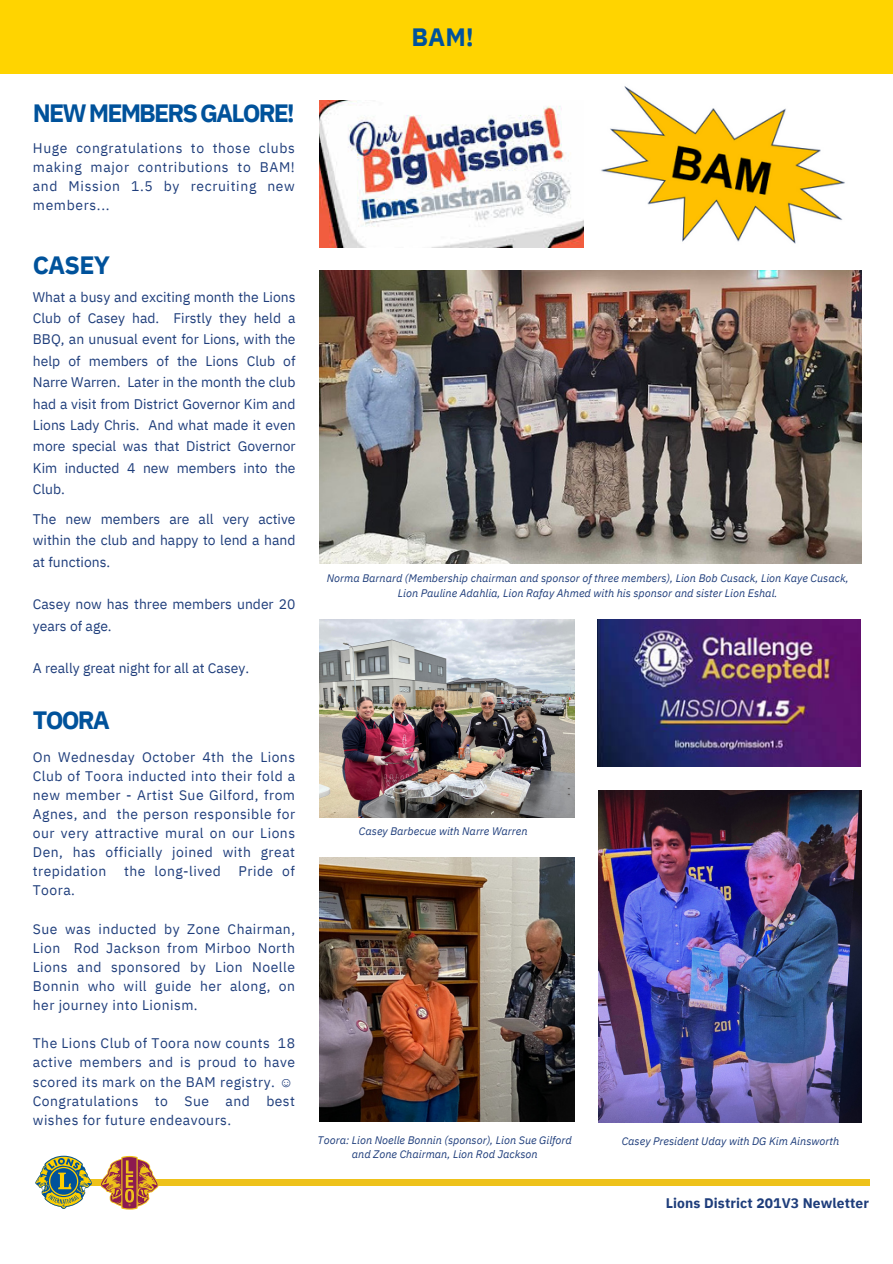
<style>
.page{position:relative;width:893px;height:1264px;background:#fff}
.page>*{position:absolute;margin:0;border:0;box-sizing:border-box;transform-origin:0 0}
.t1{font:700 25.05px "IBM Plex Sans";letter-spacing:-.075em;color:#00529b}
.t2{font:13.95px/19px "IBM Plex Sans";letter-spacing:.035em;color:#1e3d7b;text-align:justify}
.t3{font:13.95px/21.3px "IBM Plex Sans";color:#1e3d7b}
.t4{font:700 13.8px "IBM Plex Sans";letter-spacing:.01em;color:#1e3d7b}
.t5{font:italic 10.95px/14.5px "IBM Plex Sans";color:#1e3d7b;text-align:center}
.s1{font-family:"Liberation Serif"}
</style>
<div class="page">
<div style="left:41px;top:1179px;width:828px;height:6px;background:#eec21a"></div>
<svg style="left:35px;top:1155px;width:57px;height:53px"></svg>
<svg style="left:100px;top:1155px;width:59px;height:54px"></svg>
<div style="left:0;top:0;width:892px;height:74px;background:#ffd400"></div>
<img style="left:319px;top:271px;width:542px;height:292px">
<img style="left:598px;top:790px;width:263px;height:332px">
<img style="left:319px;top:619px;width:255px;height:198px">
<img style="left:601px;top:86px;width:244px;height:158px">
<img style="left:319px;top:857px;width:255px;height:264px">
<img style="left:597px;top:619px;width:263px;height:147px">
<img style="left:319px;top:100px;width:264px;height:148px">
<p class="t1" style="left:411px;top:20px;width:64px">BAM!</p>
<p class="t1" style="left:33px;top:97px;width:263px">NEW MEMBERS GALORE!</p>
<p class="t2" style="left:33px;top:138px;width:263px">Huge congratulations to those clubs making major contributions to BAM! and Mission 1.5 by recruiting new members...</p>
<p class="t1" style="left:33px;top:248px;width:79px">CASEY</p>
<p class="t2" style="left:33px;top:286px;width:264px;line-height:21.3px">What a busy and exciting month the Lions Club of Casey had. Firstly they held a BBQ, an unusual event for Lions, with the help of members of the Lions Club of Narre Warren. Later in the month the club had a visit from District Governor Kim and Lions Lady Chris. And what made it even more special was that District Governor Kim inducted 4 new members into the Club.</p>
<p class="t2" style="left:33px;top:508px;width:264px;line-height:21.3px">The new members are all very active within the club and happy to lend a hand at functions.</p>
<p class="t3" style="left:33px;top:593px;width:264px">Casey now has three members under 20 years of age.</p>
<p class="t3" style="left:33px;top:657px;width:218px">A really great night for all at Casey.</p>
<p class="t1" style="left:33px;top:703px;width:79px">TOORA</p>
<p class="t2" style="left:33px;top:746px;width:264px">On Wednesday October 4th the Lions Club of Toora inducted into their fold a new member - Artist Sue Gilford, from Agnes, and the person responsible for our very attractive mural on our Lions Den, has officially joined with great trepidation</p>
<p class="t2" style="left:124px;top:861px;width:98px">the long-lived</p>
<p class="t2" style="left:238px;top:861px;width:58px">Pride of</p>
<p class="t2" style="left:33px;top:880px;width:44px">Toora.</p>
<p class="t2" style="left:33px;top:918px;width:264px">Sue was inducted by Zone Chairman, Lion Rod Jackson from Mirboo North Lions and sponsored by Lion Noelle Bonnin who will guide her along, on her journey into Lionism.</p>
<p class="t2" style="left:33px;top:1033px;width:264px">The Lions Club of Toora now counts 18 active members and is proud to have scored its mark on the BAM registry. <span class="s1">☺</span></p>
<p class="t2" style="left:33px;top:1090px;width:264px">Congratulations to Sue and best wishes for future endeavours.</p>
<p class="t5" style="left:327px;top:571px;width:523px">Norma Barnard (Membership chairman and sponsor of three members), Lion Bob Cusack, Lion Kaye Cusack,<br>Lion Pauline Adahlia, Lion Rafay Ahmed with his sponsor and sister Lion Eshal.</p>
<p class="t5" style="left:359px;top:823px;width:170px">Casey Barbecue with Narre Warren</p>
<p class="t5" style="left:317px;top:1132px;width:256px">Toora: Lion Noelle Bonnin (sponsor), Lion Sue Gilford and Zone Chairman, Lion Rod Jackson</p>
<p class="t5" style="left:621px;top:1133px;width:219px">Casey President Uday with DG Kim Ainsworth</p>
<p class="t4" style="left:665px;top:1193px;width:205px">Lions District 201V3 Newletter</p>
</div>
